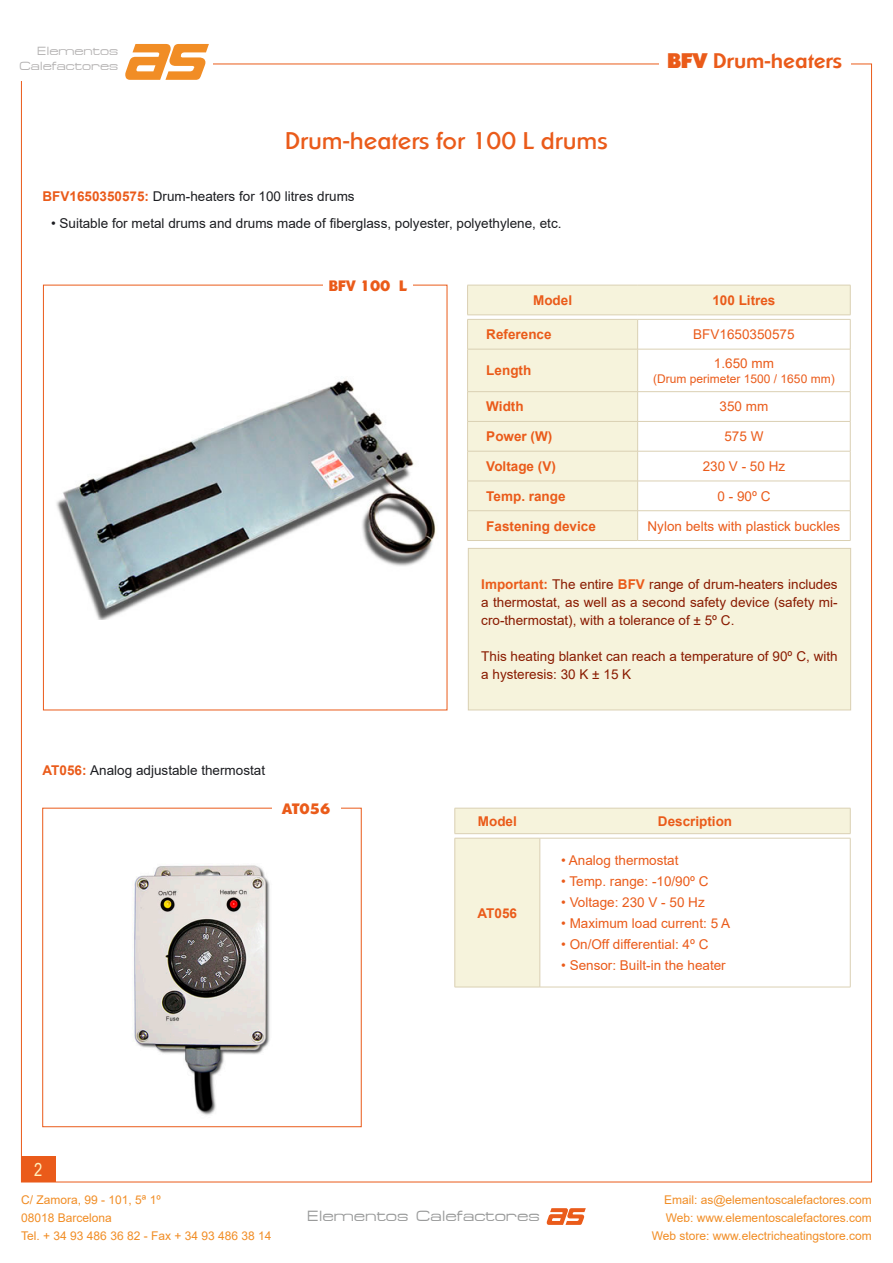
<style>
.page{position:relative;width:893px;height:1263px;background:#fff}
.page>*{position:absolute;margin:0;border:0;box-sizing:border-box;transform-origin:0 0}
.t1{font:24px "Sharnay";color:#ea5b1a}
.t2{font:700 21px "Sharnay";color:#ea5b1a}
.t3{font:18px "Arial Narrow";color:#fff1bf}
.t4{font:15px "Federation";color:#9a9b9b}
.t5{font:800 15px "Sharnay";color:#ea5b1a}
.t6{font:13.5px/18px "Arial";color:#891a00;text-align:justify}
.t7{font:13.5px "Arial";color:#ea5b1a}
.t8{font:13.5px "Arial";color:#1b1c20}
.t9{font:700 13.5px "Arial";color:#ea5b1a}
.t10{font:12px/18px "Arial";color:#f18d25}
.t11{font:12px "Arial";color:#ea5b1a}
.t12{font:12px/14.4px "Federation";color:#b4b2b2;text-align:right}
.s1{font-weight:700;color:#ea5b1a}
.s2{font-weight:900}
</style>
<div class="page">
<div style="left:21px;top:1157px;width:34px;height:25px;background:#ea5b1a"></div>
<svg style="left:547px;top:1208px;width:39px;height:17px"></svg>
<svg style="left:125px;top:44px;width:84px;height:36px"></svg>
<img style="left:56px;top:380px;width:380px;height:239px">
<img style="left:134px;top:865px;width:136px;height:250px">
<svg style="left:468px;top:286px;width:382px;height:254px;fill:#f6f3dc"></svg>
<hr style="left:467px;top:285px;width:171px;height:1px;background:#dad0b3">
<hr style="left:467px;top:285px;width:1px;height:30px;background:#dad0b3">
<hr style="left:638px;top:285px;width:212px;height:1px;background:#dad0b3">
<hr style="left:850px;top:285px;width:1px;height:30px;background:#dad0b3">
<hr style="left:467px;top:315px;width:171px;height:1px;background:#dad0b3">
<hr style="left:638px;top:315px;width:212px;height:1px;background:#dad0b3">
<hr style="left:467px;top:319px;width:171px;height:1px;background:#dad0b3">
<svg style="left:467px;top:320px;width:1px;height:29px"></svg>
<hr style="left:638px;top:319px;width:212px;height:1px;background:#dad0b3">
<svg style="left:637px;top:320px;width:1px;height:29px"></svg>
<svg style="left:850px;top:320px;width:1px;height:29px"></svg>
<hr style="left:467px;top:349px;width:171px;height:1px;background:#dad0b3">
<hr style="left:467px;top:349px;width:1px;height:42px;background:#dad0b3">
<hr style="left:638px;top:349px;width:212px;height:1px;background:#dad0b3">
<hr style="left:637px;top:349px;width:1px;height:42px;background:#dad0b3">
<hr style="left:850px;top:349px;width:1px;height:42px;background:#dad0b3">
<hr style="left:467px;top:391px;width:171px;height:1px;background:#dad0b3">
<hr style="left:638px;top:391px;width:212px;height:1px;background:#dad0b3">
<hr style="left:467px;top:421px;width:171px;height:1px;background:#dad0b3">
<svg style="left:467px;top:392px;width:1px;height:59px"></svg>
<hr style="left:638px;top:421px;width:212px;height:1px;background:#dad0b3">
<svg style="left:637px;top:392px;width:1px;height:59px"></svg>
<svg style="left:850px;top:392px;width:1px;height:59px"></svg>
<hr style="left:467px;top:451px;width:171px;height:1px;background:#dad0b3">
<hr style="left:467px;top:451px;width:1px;height:30px;background:#dad0b3">
<hr style="left:638px;top:451px;width:212px;height:1px;background:#dad0b3">
<hr style="left:637px;top:451px;width:1px;height:30px;background:#dad0b3">
<hr style="left:850px;top:451px;width:1px;height:30px;background:#dad0b3">
<hr style="left:467px;top:481px;width:171px;height:1px;background:#dad0b3">
<hr style="left:638px;top:481px;width:212px;height:1px;background:#dad0b3">
<hr style="left:467px;top:510px;width:171px;height:1px;background:#dad0b3">
<svg style="left:467px;top:482px;width:1px;height:58px"></svg>
<hr style="left:638px;top:510px;width:212px;height:1px;background:#dad0b3">
<svg style="left:637px;top:482px;width:1px;height:58px"></svg>
<svg style="left:850px;top:481px;width:1px;height:59px"></svg>
<hr style="left:467px;top:540px;width:171px;height:1px;background:#dad0b3">
<hr style="left:638px;top:540px;width:212px;height:1px;background:#dad0b3">
<svg style="left:455px;top:809px;width:395px;height:178px"></svg>
<hr style="left:455px;top:838px;width:85px;height:1px;background:#dad0b3">
<hr style="left:455px;top:838px;width:1px;height:149px;background:#dad0b3">
<hr style="left:540px;top:838px;width:310px;height:1px;background:#dad0b3">
<hr style="left:540px;top:838px;width:1px;height:149px;background:#dad0b3">
<hr style="left:850px;top:838px;width:1px;height:149px;background:#dad0b3">
<hr style="left:455px;top:987px;width:85px;height:1px;background:#dad0b3">
<hr style="left:540px;top:987px;width:310px;height:1px;background:#dad0b3">
<hr style="left:455px;top:808px;width:85px;height:1px;background:#dad0b3">
<svg style="left:455px;top:808px;width:1px;height:25px"></svg>
<hr style="left:540px;top:808px;width:310px;height:1px;background:#dad0b3">
<svg style="left:850px;top:808px;width:1px;height:25px"></svg>
<hr style="left:455px;top:833px;width:85px;height:1px;background:#dad0b3">
<hr style="left:540px;top:833px;width:310px;height:1px;background:#dad0b3">
<div style="left:468px;top:548px;width:383px;height:162px;background:#f6f3dc"></div>
<div style="left:468px;top:548px;width:383px;height:162px;border:1px solid #dad0b3"></div>
<p class="t12" style="left:19px;top:44px;width:100px">Elementos<br>Calefactores</p>
<h1 class="t1" style="left:285px;top:128px;width:324px">Drum-heaters for 100 L drums</h1>
<p class="t8" style="left:43px;top:187px;width:314px"><span class="s1">BFV1650350575:</span> Drum-heaters for 100 litres drums</p>
<p class="t8" style="left:51px;top:214px;width:512px">• Suitable for metal drums and drums made of fiberglass, polyester, polyethylene, etc.</p>
<p class="t5" style="left:329px;top:276px;width:79px">BFV 100 L</p>
<h2 class="t2" style="left:667px;top:49px;width:176px"><span class="s2">BFV</span> Drum-heaters</h2>
<p class="t9" style="left:533px;top:291px;width:41px">Model</p>
<p class="t9" style="left:712px;top:291px;width:65px">100 Litres</p>
<p class="t9" style="left:486px;top:325px;width:67px">Reference</p>
<p class="t7" style="left:693px;top:325px;width:103px">BFV1650350575</p>
<p class="t9" style="left:486px;top:361px;width:46px">Length</p>
<p class="t7" style="left:714px;top:354px;width:62px">1.650 mm</p>
<p class="t11" style="left:653px;top:370px;width:183px">(Drum perimeter 1500 / 1650 mm)</p>
<p class="t9" style="left:486px;top:397px;width:39px">Width</p>
<p class="t7" style="left:720px;top:397px;width:50px">350 mm</p>
<p class="t9" style="left:486px;top:427px;width:68px">Power (W)</p>
<p class="t7" style="left:724px;top:427px;width:41px">575 W</p>
<p class="t9" style="left:486px;top:457px;width:71px">Voltage (V)</p>
<p class="t7" style="left:703px;top:457px;width:84px">230 V - 50 Hz</p>
<p class="t9" style="left:486px;top:486px;width:81px">Temp. range</p>
<p class="t7" style="left:717px;top:487px;width:54px">0 - 90º C</p>
<p class="t9" style="left:486px;top:516px;width:111px">Fastening device</p>
<p class="t7" style="left:647px;top:516px;width:194px">Nylon belts with plastick buckles</p>
<p class="t8" style="left:43px;top:761px;width:224px"><span class="s1">AT056:</span> Analog adjustable thermostat</p>
<p class="t5" style="left:282px;top:799px;width:50px">AT056</p>
<p class="t6" style="left:481px;top:575px;width:358px"><span class="s1">Important:</span> The entire <span class="s1">BFV</span> range of drum-heaters includes a thermostat, as well as a second safety device (safety mi&shy;cro-thermostat), with a tolerance of ± 5º C.</p>
<p class="t6" style="left:481px;top:647px;width:358px">This heating blanket can reach a temperature of 90º C, with a hysteresis: 30 K ± 15 K</p>
<p class="t9" style="left:478px;top:811px;width:41px">Model</p>
<p class="t9" style="left:658px;top:811px;width:76px">Description</p>
<p class="t9" style="left:478px;top:903px;width:41px">AT056</p>
<p class="t7" style="left:561px;top:851px;width:119px">• Analog thermostat</p>
<p class="t7" style="left:561px;top:872px;width:149px">• Temp. range: -10/90º C</p>
<p class="t7" style="left:561px;top:893px;width:145px">• Voltage: 230 V - 50 Hz</p>
<p class="t7" style="left:561px;top:914px;width:171px">• Maximum load current: 5 A</p>
<p class="t7" style="left:561px;top:935px;width:149px">• On/Off differential: 4º C</p>
<p class="t7" style="left:561px;top:956px;width:166px">• Sensor: Built-in the heater</p>
<h3 class="t3" style="left:34px;top:1156px;width:10px">2</h3>
<p class="t10" style="left:21px;top:1190px;width:252px">C/ Zamora, 99 - 101, 5ª 1º<br>08018 Barcelona<br>Tel. + 34 93 486 36 82 - Fax + 34 93 486 38 14</p>
<p class="t4" style="left:307px;top:1207px;width:234px">Elementos Calefactores</p>
<p class="t10" style="left:652px;top:1190px;width:221px;text-align:right">Email: as@elementoscalefactores.com<br>Web: www.elementoscalefactores.com<br>Web store: www.electricheatingstore.com</p>
</div>
